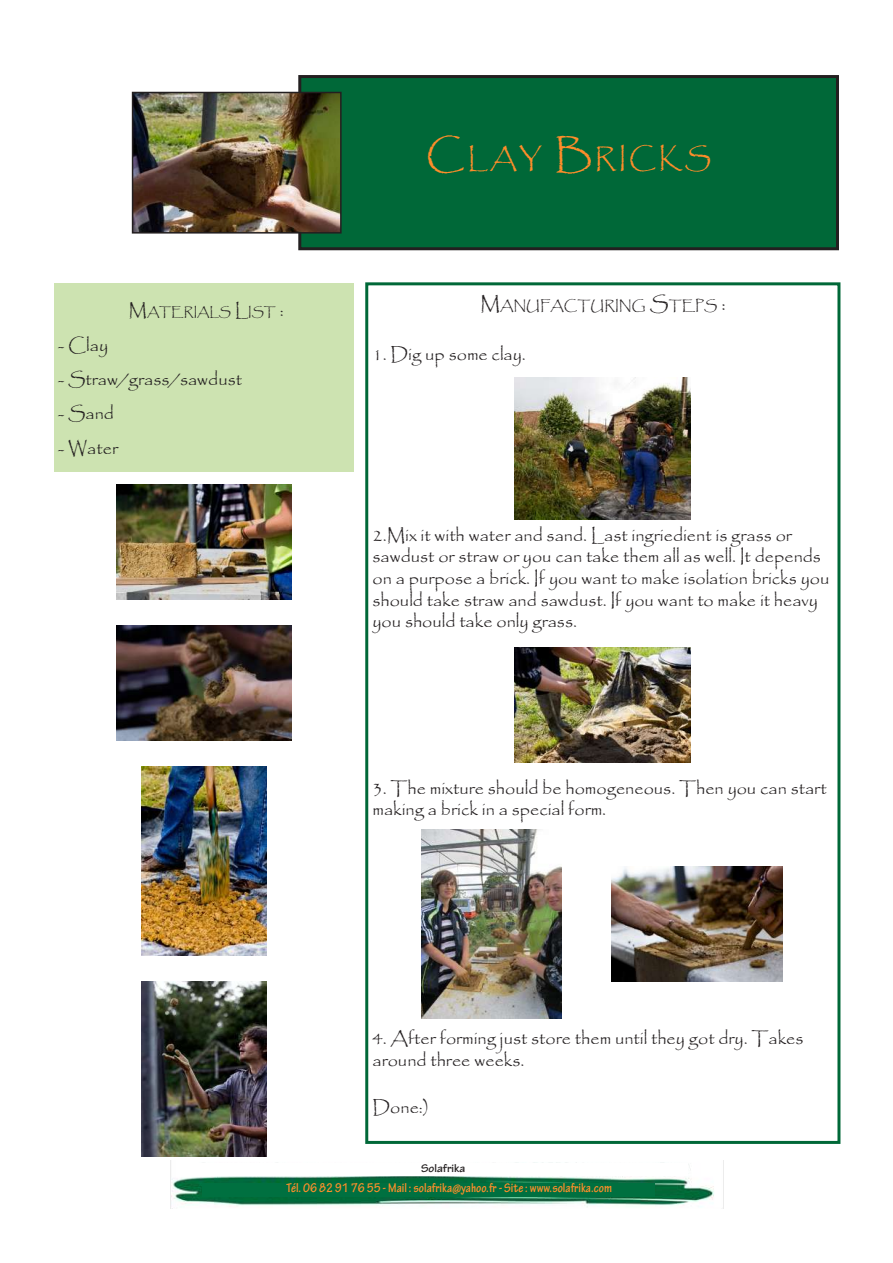
<style>
.page{position:relative;width:893px;height:1263px;background:#fff}
.page>*{position:absolute;margin:0;border:0;box-sizing:border-box;transform-origin:0 0}
.t1{font:27.3px "Papyrus";letter-spacing:.085em;color:#fe8d2a}
.t2{font:18px/21.6px "Papyrus";color:#231f20}
.t3{font:13.65px "Papyrus";color:#231f20}
.t4{font:700 condensed 13.5px "Tekton Pro";color:#fe8e2a}
.t5{font:12.6px "Papyrus";color:#231f20}
.t6{font:700 12px "Tekton Pro";color:#231f20}
.s1{font-size:18px}
.s2{font-style:inherit}
.s3{font-size:39px}
.s4{font-size:19.5px}
</style>
<div class="page">
<div style="left:300px;top:77px;width:537px;height:172px;background:#006838"></div>
<div style="left:298px;top:75px;width:541px;height:175px;border:3px solid #231f20"></div>
<img style="left:135px;top:95px;width:204px;height:136px">
<div style="left:132px;top:92px;width:210px;height:142px;border:2px solid #231f20"></div>
<div style="left:54px;top:284px;width:300px;height:188px;background:#cde3b1"></div>
<div style="left:365px;top:282px;width:475px;height:862px;border:3px solid #006838"></div>
<img style="left:171px;top:1162px;width:543px;height:45px">
<div style="left:199px;top:1163px;width:489px;height:13px;background:#fff"></div>
<div style="left:202px;top:1183px;width:452px;height:13px;background:#007040"></div>
<img style="left:515px;top:378px;width:176px;height:142px">
<img style="left:515px;top:647px;width:176px;height:115px">
<img style="left:422px;top:830px;width:139px;height:188px">
<img style="left:611px;top:867px;width:172px;height:114px">
<img style="left:116px;top:485px;width:176px;height:115px">
<img style="left:116px;top:626px;width:176px;height:115px">
<img style="left:142px;top:767px;width:124px;height:188px">
<img style="left:142px;top:981px;width:124px;height:175px">
<p class="t5" style="left:128px;top:305px;width:157px"><span class="s1">M</span>ATERIALS <span class="s1">L</span>IST <span class="s1">:</span></p>
<p class="t2" style="left:58px;top:334px;width:51px"><span class="s2">-</span> Clay</p>
<p class="t2" style="left:58px;top:368px;width:185px">- Straw/grass/sawdust</p>
<p class="t2" style="left:58px;top:402px;width:57px">- Sand</p>
<p class="t2" style="left:58px;top:437px;width:61px">- Water</p>
<h1 class="t1" style="left:426px;top:141px;width:287px"><span class="s3">C</span>LAY <span class="s3">B</span>RICKS</h1>
<p class="t3" style="left:480px;top:297px;width:247px"><span class="s4">M</span>ANUFACTURING <span class="s4">S</span>TEPS <span class="s4">:</span></p>
<p class="t2" style="left:372px;top:343px;width:155px">1. Dig up some clay.</p>
<p class="t2" style="left:372px;top:524px;width:458px">2.Mix it with water and sand. Last ingriedient is grass or sawdust or straw or you can take them all as well. It depends on a purpose a brick. If you want to make isolation bricks you should take straw and sawdust. If you want to make it heavy you should take only grass.</p>
<p class="t2" style="left:372px;top:777px;width:456px">3. The mixture should be homogeneous. Then you can start making a brick in a special form.</p>
<p class="t2" style="left:372px;top:1027px;width:433px">4. After forming just store them until they got dry. Takes around three weeks.</p>
<p class="t2" style="left:372px;top:1096px;width:58px">Done:)</p>
<p class="t6" style="left:421px;top:1161px;width:46px">Solafrika</p>
<p class="t4" style="left:286px;top:1179px;width:327px">Tél. 06 82 91 76 55 - Mail : solafrika@yahoo.fr - Site : www.solafrika.com</p>
</div>
